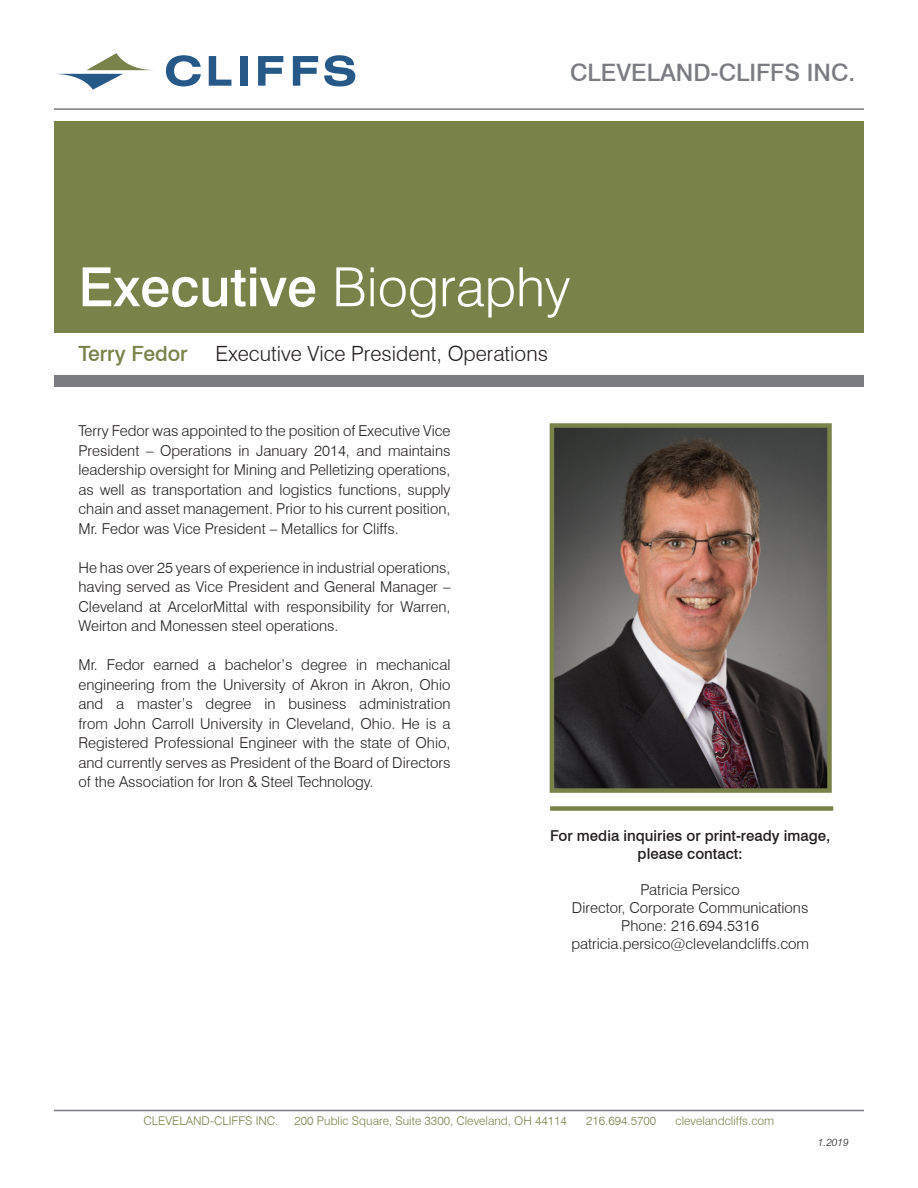
<style>
.page{position:relative;width:918px;height:1188px;background:#fff}
.page>*{position:absolute;margin:0;border:0;box-sizing:border-box;transform-origin:0 0}
.t1{font:500 54px "Swiss 721 BT";color:#fff}
.t2{font:500 24px "Swiss 721 BT";color:#7a7c81}
.t3{font:300 21px "Swiss 721 BT";color:#231f20}
.t4{font:500 21px "Swiss 721 BT";color:#798248}
.t5{font:300 15px/19.5px "Swiss 721 BT";color:#231f20;text-align:justify}
.t6{font:500 15px/18px "Swiss 721 BT";color:#231f20;text-align:center}
.t7{font:300 12px "Swiss 721 BT";color:#798248}
.t8{font:italic 300 10.5px "Swiss 721 BT";color:#231f20}
.s1{font-weight:300}
</style>
<div class="page">
<svg style="left:166px;top:55px;width:35px;height:31px"></svg>
<svg style="left:209px;top:56px;width:22px;height:30px"></svg>
<div style="left:240px;top:56px;width:7px;height:30px;background:#265988"></div>
<svg style="left:258px;top:56px;width:25px;height:30px"></svg>
<svg style="left:293px;top:56px;width:25px;height:30px"></svg>
<svg style="left:324px;top:55px;width:31px;height:31px"></svg>
<svg style="left:56px;top:53px;width:97px;height:37px"></svg>
<hr style="left:54px;top:108px;width:810px;height:2px;background:#7a7c81">
<div style="left:54px;top:121px;width:810px;height:212px;background:#798248"></div>
<div style="left:54px;top:375px;width:810px;height:12px;background:#7a7c81"></div>
<div style="left:550px;top:806px;width:283px;height:5px;background:#798248"></div>
<hr style="left:54px;top:1110px;width:810px;height:1px;background:#7a7c81">
<img style="left:555px;top:428px;width:272px;height:360px">
<div style="left:550px;top:423px;width:282px;height:370px;border:4px solid #798248"></div>
<h2 class="t2" style="left:570px;top:57px;width:286px">CLEVELAND-CLIFFS INC.</h2>
<h1 class="t1" style="left:79px;top:254px;width:493px">Executive <span class="s1">Biography</span></h1>
<p class="t4" style="left:79px;top:341px;width:111px">Terry Fedor</p>
<p class="t3" style="left:216px;top:341px;width:334px">Executive Vice President, Operations</p>
<p class="t5" style="left:79px;top:421px;width:373px">Terry Fedor was appointed to the position of Executive Vice President – Operations in January 2014, and maintains leadership oversight for Mining and Pelletizing operations, as well as transportation and logistics functions, supply chain and asset management. Prior to his current position, Mr. Fedor was Vice President – Metallics for Cliffs.</p>
<p class="t5" style="left:79px;top:558px;width:373px">He has over 25 years of experience in industrial operations, having served as Vice President and General Manager – Cleveland at ArcelorMittal with responsibility for Warren, Weirton and Monessen steel operations.</p>
<p class="t5" style="left:79px;top:655px;width:374px">Mr. Fedor earned a bachelor’s degree in mechanical engineering from the University of Akron in Akron, Ohio and a master’s degree in business administration from John Carroll University in Cleveland, Ohio. He is a Registered Professional Engineer with the state of Ohio, and currently serves as President of the Board of Directors of the Association for Iron &amp; Steel Technology.</p>
<p class="t6" style="left:550px;top:826px;width:282px">For media inquiries or print-ready image, please contact:</p>
<p class="t5" style="left:571px;top:880px;width:239px;line-height:18px;text-align:center">Patricia Persico<br>Director, Corporate Communications<br>Phone: 216.694.5316 patricia.persico@clevelandcliffs.com</p>
<p class="t7" style="left:144px;top:1113px;width:136px">CLEVELAND-CLIFFS INC.</p>
<p class="t7" style="left:294px;top:1113px;width:274px">200 Public Square, Suite 3300, Cleveland, OH 44114</p>
<p class="t7" style="left:586px;top:1113px;width:72px">216.694.5700</p>
<p class="t7" style="left:675px;top:1113px;width:100px">clevelandcliffs.com</p>
<p class="t8" style="left:818px;top:1136px;width:32px">1.2019</p>
</div>
